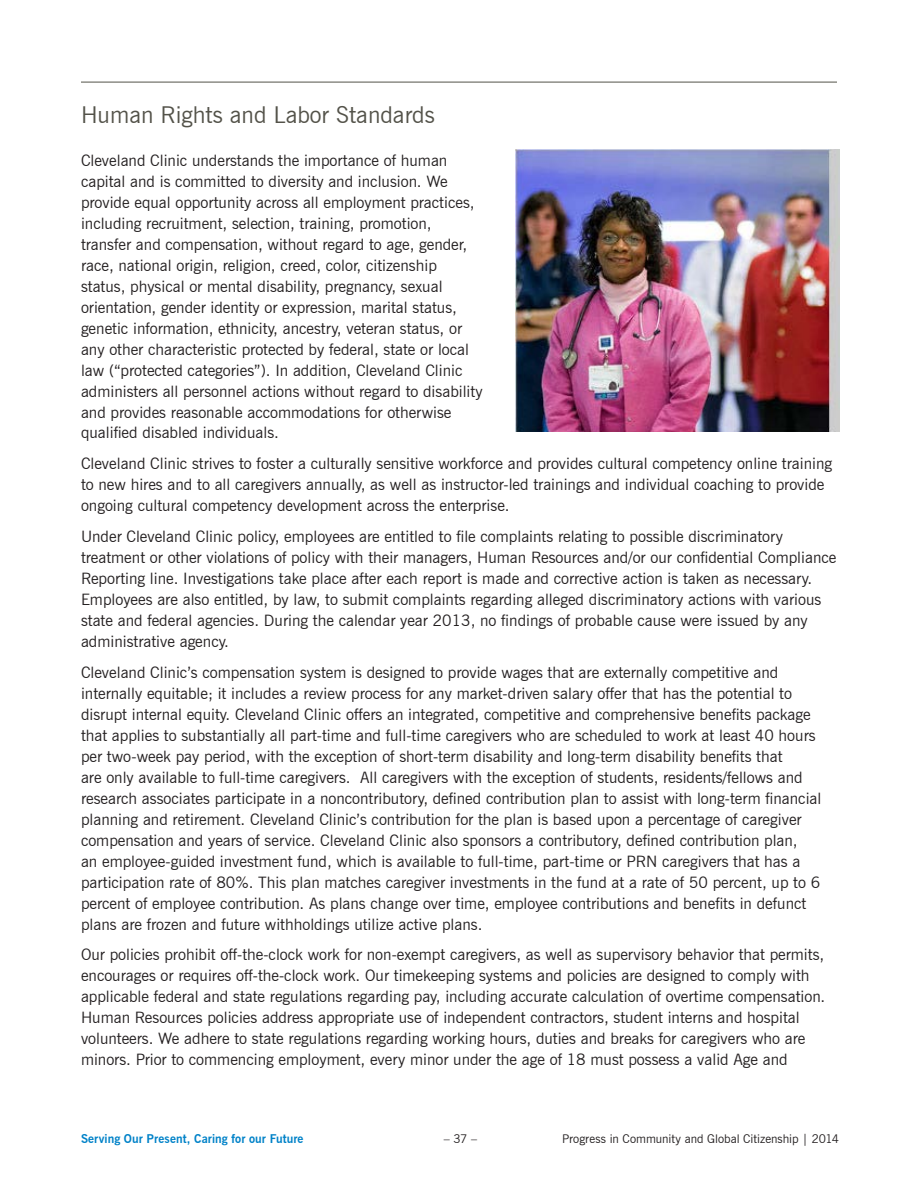
<style>
.page{position:relative;width:918px;height:1188px;background:#fff}
.page>*{position:absolute;margin:0;border:0;box-sizing:border-box;transform-origin:0 0}
.t1{font:23.25px "News Gothic BT";color:#535249}
.t2{font:15.75px/21px "News Gothic BT";color:#231f20}
.t3{font:12px "News Gothic BT";color:#231f20}
.t4{font:700 12px "News Gothic BT";letter-spacing:.005em;color:#0082c8}
</style>
<div class="page">
<hr style="left:81px;top:82px;width:756px;height:1px;background:#535249">
<img style="left:515px;top:149px;width:324px;height:283px">
<h1 class="t1" style="left:81px;top:101px;width:355px">Human Rights and Labor Standards</h1>
<p class="t2" style="left:81px;top:149px;width:403px">Cleveland Clinic understands the importance of human capital and is committed to diversity and inclusion. We provide equal opportunity across all employment practices, including recruitment, selection, training, promotion, transfer and compensation, without regard to age, gender, race, national origin, religion, creed, color, citizenship status, physical or mental disability, pregnancy, sexual orientation, gender identity or expression, marital status, genetic information, ethnicity, ancestry, veteran status, or any other characteristic protected by federal, state or local law (“protected categories”). In addition, Cleveland Clinic administers all personnel actions without regard to disability and provides reasonable accommodations for otherwise qualified disabled individuals.</p>
<p class="t2" style="left:81px;top:453px;width:753px">Cleveland Clinic strives to foster a culturally sensitive workforce and provides cultural competency online training to new hires and to all caregivers annually, as well as instructor-led trainings and individual coaching to provide ongoing cultural competency development across the enterprise.</p>
<p class="t2" style="left:81px;top:526px;width:757px">Under Cleveland Clinic policy, employees are entitled to file complaints relating to possible discriminatory treatment or other violations of policy with their managers, Human Resources and/or our confidential Compliance Reporting line. Investigations take place after each report is made and corrective action is taken as necessary.<br>Employees are also entitled, by law, to submit complaints regarding alleged discriminatory actions with various state and federal agencies. During the calendar year 2013, no findings of probable cause were issued by any administrative agency.</p>
<p class="t2" style="left:81px;top:661px;width:742px">Cleveland Clinic’s compensation system is designed to provide wages that are externally competitive and internally equitable; it includes a review process for any market-driven salary offer that has the potential to disrupt internal equity. Cleveland Clinic offers an integrated, competitive and comprehensive benefits package that applies to substantially all part-time and full-time caregivers who are scheduled to work at least 40 hours per two-week pay period, with the exception of short-term disability and long-term disability benefits that<br>are only available to full-time caregivers. All caregivers with the exception of students, residents/fellows and research associates participate in a noncontributory, defined contribution plan to assist with long-term financial planning and retirement. Cleveland Clinic’s contribution for the plan is based upon a percentage of caregiver compensation and years of service. Cleveland Clinic also sponsors a contributory, defined contribution plan,<br>an employee-guided investment fund, which is available to full-time, part-time or PRN caregivers that has a participation rate of 80%. This plan matches caregiver investments in the fund at a rate of 50 percent, up to 6 percent of employee contribution. As plans change over time, employee contributions and benefits in defunct plans are frozen and future withholdings utilize active plans.</p>
<p class="t2" style="left:81px;top:944px;width:746px">Our policies prohibit off-the-clock work for non-exempt caregivers, as well as supervisory behavior that permits, encourages or requires off-the-clock work. Our timekeeping systems and policies are designed to comply with applicable federal and state regulations regarding pay, including accurate calculation of overtime compensation.<br>Human Resources policies address appropriate use of independent contractors, student interns and hospital volunteers. We adhere to state regulations regarding working hours, duties and breaks for caregivers who are minors. Prior to commencing employment, every minor under the age of 18 must possess a valid Age and</p>
<p class="t4" style="left:81px;top:1132px;width:224px">Serving Our Present, Caring for our Future</p>
<p class="t3" style="left:444px;top:1132px;width:35px">– 37 –</p>
<p class="t3" style="left:562px;top:1132px;width:279px">Progress in Community and Global Citizenship | 2014</p>
</div>
